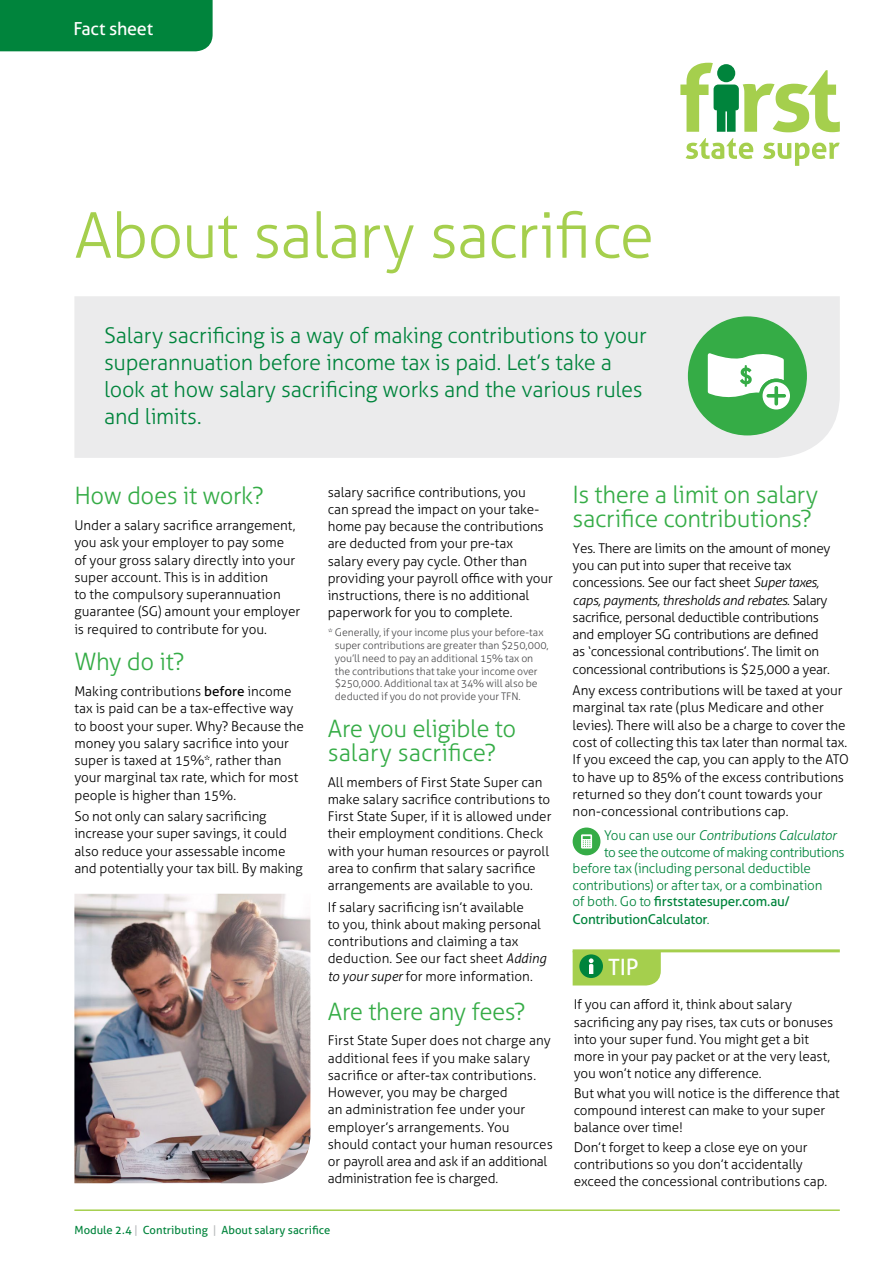
<style>
.page{position:relative;width:893px;height:1263px;background:#fff}
.page>*{position:absolute;margin:0;border:0;box-sizing:border-box;transform-origin:0 0}
.t1{font:300 63px "Aller";letter-spacing:-.02em;color:#a5cf4d}
.t2{font:300 24px/24px "Aller";letter-spacing:-.02em;color:#35ac46}
.t3{font:22.5px "Aller";color:#fff}
.t4{font:300 21.75px/27px "Aller";letter-spacing:-.015em;color:#00843c}
.t5{font:18px "Aller";letter-spacing:-.015em;color:#fff}
.t6{font:300 13.5px/17.2px "Aller";letter-spacing:-.005em;color:#000}
.t7{font:300 13.5px/17.2px "Aller";letter-spacing:-.025em;color:#000}
.t8{font:300 13.5px "Aller";letter-spacing:-.02em;color:#00843c}
.t9{font:13.5px "Aller";letter-spacing:-.02em;color:#00843c}
.t10{font:300 13.5px "Aller";letter-spacing:-.04em;color:#00843c}
.t11{font:italic 300 13.5px "Aller";letter-spacing:-.02em;color:#00843c}
.t12{font:11.25px "Aller";letter-spacing:.005em;color:#00843c}
.t13{font:300 10.5px/12.8px "Aller";letter-spacing:-.01em;color:#4d4d4f}
.s1{font-weight:400}
.s2{font-style:italic}
.s3{color:#bcbec0}
.s4{font-style:normal}
.s5{font-weight:300}
</style>
<div class="page">
<div style="left:74px;top:296px;width:766px;height:162px;background:#ebebec"></div>
<hr style="left:74px;top:1209px;width:766px;height:2px;background:#a5cf4d">
<div style="left:0;top:0;width:213px;height:51px;background:#00843c"></div>
<img style="left:74px;top:894px;width:236px;height:289px">
<svg style="left:686px;top:138px;width:67px;height:21px"></svg>
<svg style="left:763px;top:143px;width:77px;height:23px"></svg>
<svg style="left:680px;top:63px;width:160px;height:69px"></svg>
<div style="left:688px;top:316px;width:119px;height:119px;background:#35ac46;border-radius:50%"></div>
<svg style="left:708px;top:353px;width:82px;height:56px"></svg>
<div style="left:573px;top:827px;width:27px;height:28px;background:#35ac46;border-radius:50%"></div>
<svg style="left:581px;top:834px;width:11px;height:14px"></svg>
<svg style="left:573px;top:952px;width:88px;height:33px;background:#92c651"></svg>
<hr style="left:573px;top:949px;width:267px;height:3px;background:#a5cf4d">
<h3 class="t5" style="left:73px;top:18px;width:81px">Fact sheet</h3>
<h1 class="t1" style="left:74px;top:197px;width:581px">About salary sacrifice</h1>
<h3 class="t4" style="left:104px;top:322px;width:544px">Salary sacrificing is a way of making contributions to your superannuation before income tax is paid. Let’s take a look at how salary sacrificing works and the various rules and limits.</h3>
<h2 class="t2" style="left:74px;top:484px;width:191px">How does it work?</h2>
<p class="t6" style="left:74px;top:517px;width:227px">Under a salary sacrifice arrangement, you ask your employer to pay some<br>of your gross salary directly into your super account. This is in addition<br>to the compulsory superannuation guarantee (SG) amount your employer is required to contribute for you.</p>
<h2 class="t2" style="left:74px;top:650px;width:111px">Why do it?</h2>
<p class="t6" style="left:74px;top:683px;width:231px">Making contributions <span class="s1">before</span> income tax is paid can be a tax-effective way to boost your super. Why? Because the money you salary sacrifice into your super is taxed at 15%*, rather than your marginal tax rate, which for most people is higher than 15%.</p>
<p class="t6" style="left:74px;top:808px;width:230px">So not only can salary sacrificing increase your super savings, it could also reduce your assessable income and potentially your tax bill. By making</p>
<p class="t6" style="left:328px;top:483px;width:227px">salary sacrifice contributions, you<br>can spread the impact on your take&shy;home pay because the contributions are deducted from your pre-tax<br>salary every pay cycle. Other than providing your payroll office with your instructions, there is no additional paperwork for you to complete.</p>
<p class="t13" style="left:335px;top:626px;width:215px;text-indent:-7px">* Generally, if your income plus your before-tax super contributions are greater than $250,000, you’ll need to pay an additional 15% tax on the contributions that take your income over $250,000. Additional tax at 34% will also be deducted if you do not provide your TFN.</p>
<h2 class="t2" style="left:328px;top:716px;width:190px">Are you eligible to salary sacrifice?</h2>
<p class="t6" style="left:328px;top:773px;width:225px">All members of First State Super can make salary sacrifice contributions to First State Super, if it is allowed under their employment conditions. Check with your human resources or payroll area to confirm that salary sacrifice arrangements are available to you.</p>
<p class="t6" style="left:328px;top:898px;width:220px">If salary sacrificing isn’t available<br>to you, think about making personal contributions and claiming a tax deduction. See our fact sheet <span class="s2">Adding to your super</span> for more information.</p>
<h2 class="t2" style="left:328px;top:999px;width:199px">Are there any fees?</h2>
<p class="t6" style="left:328px;top:1032px;width:226px">First State Super does not charge any additional fees if you make salary sacrifice or after-tax contributions.<br>However, you may be charged<br>an administration fee under your employer’s arrangements. You should contact your human resources or payroll area and ask if an additional administration fee is charged.</p>
<p class="t12" style="left:74px;top:1223px;width:258px">Module 2.4 <span class="s3">|</span> Contributing <span class="s3">|</span> About salary sacrifice</p>
<h2 class="t2" style="left:573px;top:483px;width:247px">Is there a limit on salary sacrifice contributions?</h2>
<p class="t7" style="left:573px;top:539px;width:259px">Yes. There are limits on the amount of money you can put into super that receive tax concessions. See our fact sheet <span class="s2">Super taxes, caps, payments, thresholds and rebates</span>. Salary sacrifice, personal deductible contributions and employer SG contributions are defined as ‘concessional contributions’. The limit on concessional contributions is $25,000 a year.</p>
<p class="t6" style="left:573px;top:682px;width:278px">Any excess contributions will be taxed at your marginal tax rate (plus Medicare and other levies). There will also be a charge to cover the cost of collecting this tax later than normal tax.<br>If you exceed the cap, you can apply to the ATO to have up to 85% of the excess contributions returned so they don’t count towards your non-concessional contributions cap.</p>
<p class="t11" style="left:604px;top:827px;width:234px"><span class="s4">You can use our</span> Contributions Calculator</p>
<p class="t10" style="left:604px;top:844px;width:242px">to see the outcome of making contributions</p>
<p class="t8" style="left:573px;top:860px;width:240px">before tax (including personal deductible</p>
<p class="t8" style="left:573px;top:877px;width:251px">contributions) or after tax, or a combination</p>
<p class="t9" style="left:573px;top:893px;width:219px"><span class="s5">of both. Go to</span> firststatesuper.com.au/</p>
<p class="t9" style="left:573px;top:911px;width:138px">ContributionCalculator<span class="s5">.</span></p>
<h3 class="t3" style="left:608px;top:953px;width:32px">TIP</h3>
<p class="t6" style="left:574px;top:996px;width:261px">If you can afford it, think about salary sacrificing any pay rises, tax cuts or bonuses into your super fund. You might get a bit more in your pay packet or at the very least, you won’t notice any difference.</p>
<p class="t6" style="left:574px;top:1084px;width:268px">But what you will notice is the difference that compound interest can make to your super balance over time!</p>
<p class="t6" style="left:574px;top:1138px;width:255px">Don’t forget to keep a close eye on your contributions so you don’t accidentally exceed the concessional contributions cap.</p>
</div>
